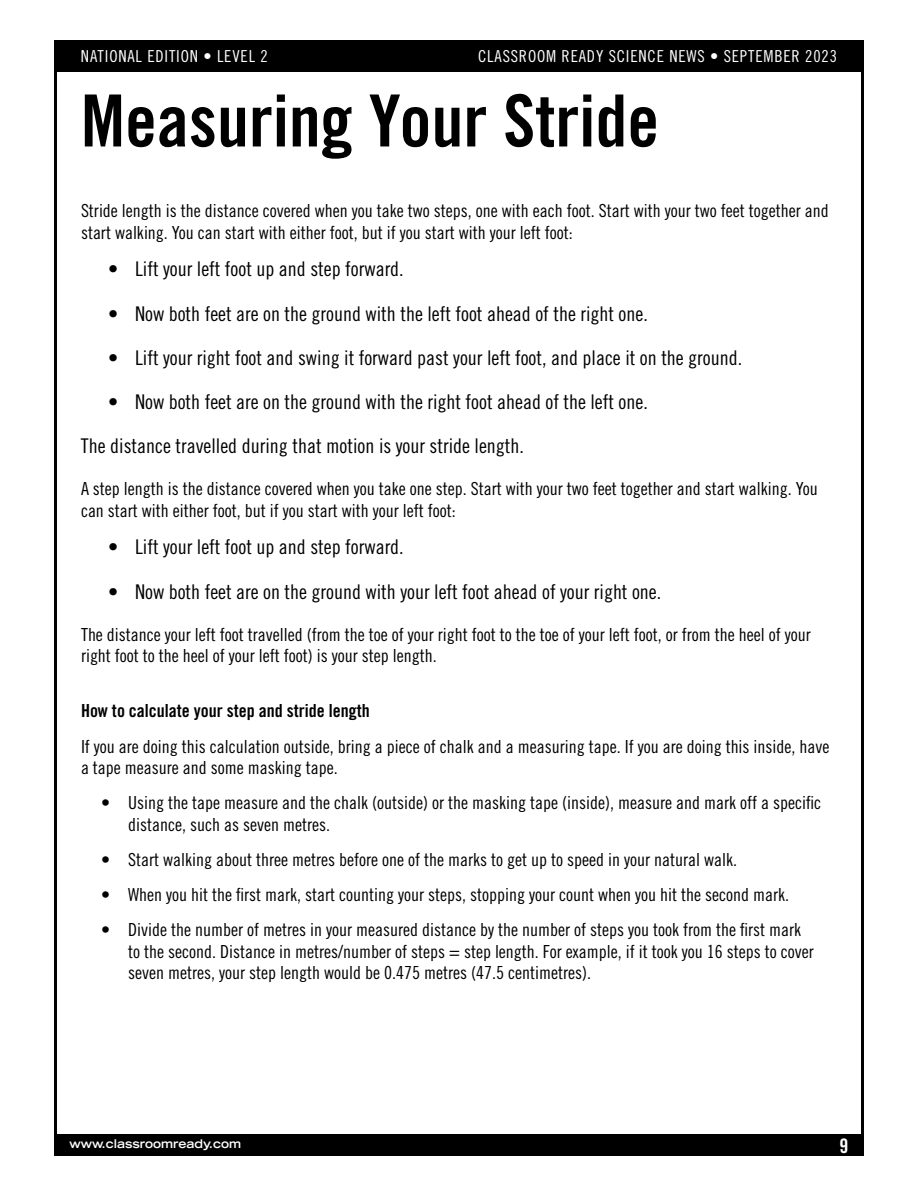
<style>
.page{position:relative;width:918px;height:1188px;background:#fff}
.page>*{position:absolute;margin:0;border:0;box-sizing:border-box;transform-origin:0 0}
.C__LESSON_Title{font:72px "Trade Gothic LT Std Bd Cn 20";color:#000}
.C__LESSON-Questions{font:20.25px "Trade Gothic LT Std Cn 18";color:#000}
.t1{font:19.95px "Trade Gothic LT Std Bd Cn 20";color:#fff}
.C__LESSON_Instructions{font:18px/21.6px "Trade Gothic LT Std Cn 18";color:#000}
.C__LESSON_Instructions-2{font:18px "Trade Gothic LT Std Bd Cn 20";color:#000}
.t2{font:16.5px "Trade Gothic LT Std Cn 18";letter-spacing:.05em;color:#fff}
.t3{font:700 expanded 12px "Trade Gothic LT Std";color:#fff}
</style>
<div class="page">
<div style="left:54px;top:1134px;width:810px;height:22px;background:#000"></div>
<hr style="left:54px;top:40px;width:3px;height:1100px;background:#000">
<hr style="left:861px;top:40px;width:3px;height:1100px;background:#000">
<div style="left:54px;top:40px;width:810px;height:32px;background:#000"></div>
<p class="t2" style="left:81px;top:47px;width:188px">NATIONAL EDITION • LEVEL 2</p>
<p class="t2" style="left:478px;top:47px;width:360px">CLASSROOM READY SCIENCE NEWS • SEPTEMBER 2023</p>
<p class="C__LESSON_Title" style="left:81px;top:77px;width:580px">Measuring Your Stride</p>
<p class="C__LESSON_Instructions" style="left:81px;top:200px;width:749px">Stride length is the distance covered when you take two steps, one with each foot. Start with your two feet together and start walking. You can start with either foot, but if you start with your left foot:</p>
<p class="C__LESSON-Questions" style="left:108px;top:257px;width:297px">• Lift your left foot up and step forward.</p>
<p class="C__LESSON-Questions" style="left:108px;top:301px;width:541px">• Now both feet are on the ground with the left foot ahead of the right one.</p>
<p class="C__LESSON-Questions" style="left:108px;top:346px;width:636px">• Lift your right foot and swing it forward past your left foot, and place it on the ground.</p>
<p class="C__LESSON-Questions" style="left:108px;top:390px;width:541px">• Now both feet are on the ground with the right foot ahead of the left one.</p>
<p class="C__LESSON-Questions" style="left:81px;top:434px;width:445px">The distance travelled during that motion is your stride length.</p>
<p class="C__LESSON_Instructions" style="left:81px;top:478px;width:738px">A step length is the distance covered when you take one step. Start with your two feet together and start walking. You can start with either foot, but if you start with your left foot:</p>
<p class="C__LESSON-Questions" style="left:108px;top:535px;width:297px">• Lift your left foot up and step forward.</p>
<p class="C__LESSON-Questions" style="left:108px;top:579px;width:555px">• Now both feet are on the ground with your left foot ahead of your right one.</p>
<p class="C__LESSON_Instructions" style="left:81px;top:623px;width:731px">The distance your left foot travelled (from the toe of your right foot to the toe of your left foot, or from the heel of your right foot to the heel of your left foot) is your step length.</p>
<p class="C__LESSON_Instructions-2" style="left:81px;top:700px;width:290px">How to calculate your step and stride length</p>
<p class="C__LESSON_Instructions" style="left:81px;top:735px;width:750px">If you are doing this calculation outside, bring a piece of chalk and a measuring tape. If you are doing this inside, have a tape measure and some masking tape.</p>
<p class="C__LESSON_Instructions" style="left:128px;top:792px;width:694px;text-indent:-27px">• Using the tape measure and the chalk (outside) or the masking tape (inside), measure and mark off a specific distance, such as seven metres.</p>
<p class="C__LESSON_Instructions" style="left:101px;top:849px;width:637px">• Start walking about three metres before one of the marks to get up to speed in your natural walk.</p>
<p class="C__LESSON_Instructions" style="left:101px;top:884px;width:689px">• When you hit the first mark, start counting your steps, stopping your count when you hit the second mark.</p>
<p class="C__LESSON_Instructions" style="left:128px;top:919px;width:687px;text-indent:-27px">• Divide the number of metres in your measured distance by the number of steps you took from the first mark to the second. Distance in metres/number of steps = step length. For example, if it took you 16 steps to cover seven metres, your step length would be 0.475 metres (47.5 centimetres).</p>
<p class="t3" style="left:69px;top:1136px;width:173px">www.classroomready.com</p>
<p class="t1" style="left:840px;top:1134px;width:10px">9</p>
</div>
